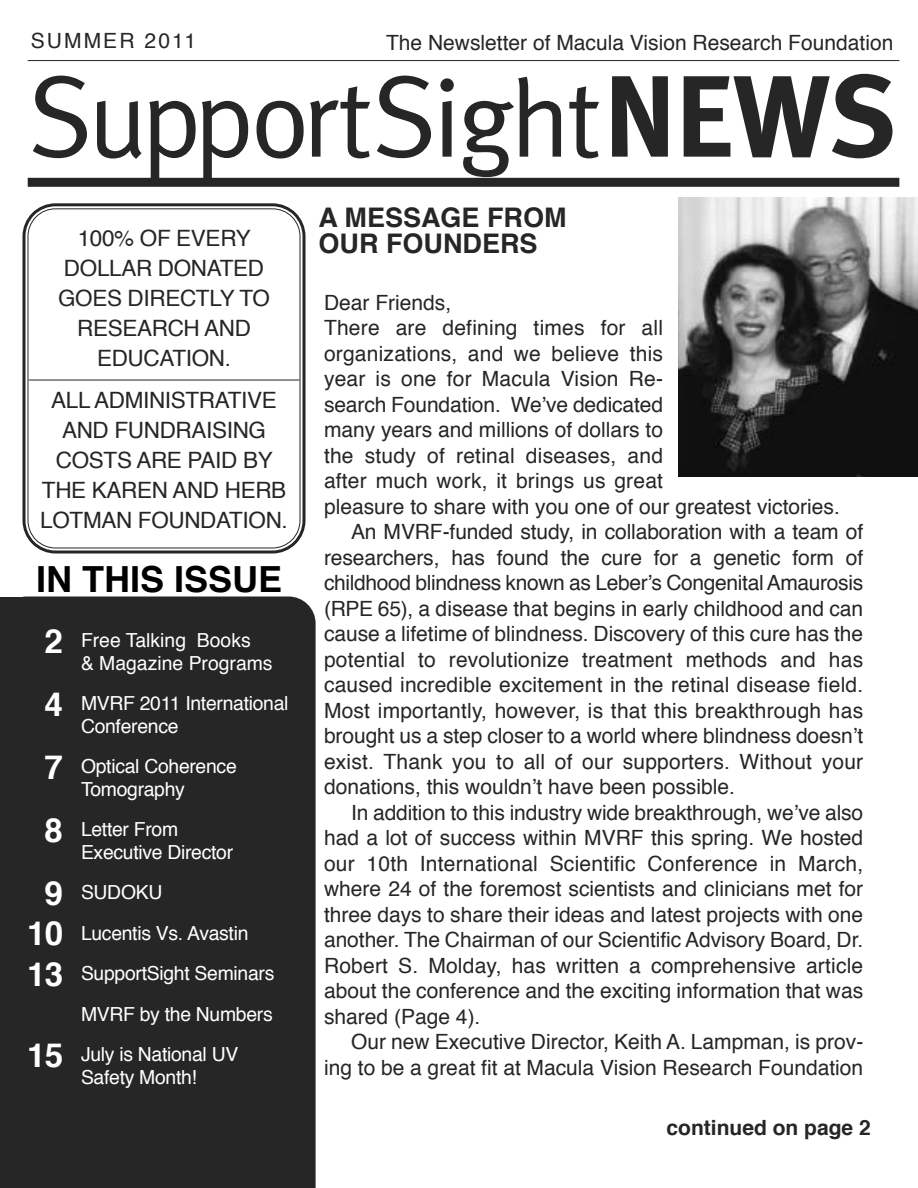
<style>
.page{position:relative;width:918px;height:1188px;background:#fff}
.page>*{position:absolute;margin:0;border:0;box-sizing:border-box;transform-origin:0 0}
.t1{font:109.8px "Meta";letter-spacing:-.04em;color:#272627}
.t2{font:700 36px "Helvetica";color:#000}
.t3{font:700 27px/25.5px "Helvetica";color:#272627}
.t4{font:22.5px/30px "Helvetica";letter-spacing:-.015em;color:#272627;text-align:center}
.t5{font:21px "Helvetica";color:#272627}
.t6{font:700 21px "Helvetica";color:#272627}
.t7{font:21px "Helvetica";letter-spacing:.1em;color:#272627}
.t8{font:19.35px/22.5px "Helvetica";letter-spacing:-.015em;color:#fff}
.s1{font-size:115.65px}
.s2{font-weight:700;font-size:115.65px}
.s3{font-weight:700;font-size:33.15px}
</style>
<div class="page">
<hr style="left:28px;top:60px;width:871px;height:1px;background:#272627">
<div style="left:28px;top:178px;width:871px;height:9px;background:#272627"></div>
<svg style="left:22px;top:203px;width:284px;height:351px"></svg>
<svg style="left:27px;top:208px;width:274px;height:341px"></svg>
<div style="left:0;top:597px;width:316px;height:591px;background:#272627"></div>
<hr style="left:29px;top:380px;width:270px;height:1px;background:#272627">
<img style="left:678px;top:198px;width:240px;height:278px">
<p class="t7" style="left:31px;top:32px;width:167px">summer 2011</p>
<p class="t5" style="left:386px;top:34px;width:509px">the newsletter of macula vision research foundation</p>
<h1 class="t1" style="left:29px;top:55px;width:869px"><span class="s1">S</span>upport<span class="s1">S</span>ight<span class="s2">NEWS</span></h1>
<p class="t4" style="left:58px;top:224px;width:214px">100% of every dollar donated goes directly to research and education.</p>
<p class="t4" style="left:40px;top:386px;width:249px">all administrative and fundraising costs are paid by the Karen and herb lotman foundation.</p>
<h2 class="t2" style="left:36px;top:564px;width:248px">IN THIS ISSUE</h2>
<p class="t8" style="left:81px;top:631px;width:193px;text-indent:-36px"><span class="s3">2</span> free talking books<br>&amp; magazine programs</p>
<p class="t8" style="left:81px;top:694px;width:209px;text-indent:-36px"><span class="s3">4</span> mvrf 2011 international conference</p>
<p class="t8" style="left:81px;top:757px;width:157px;text-indent:-36px"><span class="s3">7</span> optical coherence tomography</p>
<p class="t8" style="left:81px;top:820px;width:154px;text-indent:-36px"><span class="s3">8</span> letter from executive director</p>
<p class="t8" style="left:45px;top:883px;width:119px"><span class="s3">9</span> sudoKu</p>
<p class="t8" style="left:27px;top:923px;width:223px"><span class="s3">10</span> lucentis vs. avastin</p>
<p class="t8" style="left:27px;top:964px;width:249px"><span class="s3">13</span> supportsight seminars</p>
<p class="t8" style="left:81px;top:1004px;width:193px">mvrf by the numbers</p>
<p class="t8" style="left:27px;top:1045px;width:213px"><span class="s3">15</span> July is national uv</p>
<p class="t8" style="left:81px;top:1067px;width:118px">safety month!</p>
<p class="t3" style="left:319px;top:207px;width:250px">A MESSAGE FROM<br>OUR FOUNDERS</p>
<p class="t5" style="left:324px;top:294px;width:129px">dear friends,</p>
<p class="t5" style="left:324px;top:319px;width:341px">there are defining times for all</p>
<p class="t5" style="left:324px;top:345px;width:341px">organizations, and we believe this</p>
<p class="t5" style="left:324px;top:370px;width:341px">year is one for macula vision re-</p>
<p class="t5" style="left:324px;top:396px;width:341px">search foundation. We’ve dedicated</p>
<p class="t5" style="left:324px;top:421px;width:341px">many years and millions of dollars to</p>
<p class="t5" style="left:324px;top:447px;width:341px">the study of retinal diseases, and</p>
<p class="t5" style="left:324px;top:472px;width:341px">after much work, it brings us great</p>
<p class="t5" style="left:324px;top:498px;width:517px">pleasure to share with you one of our greatest victories.</p>
<p class="t5" style="left:351px;top:523px;width:514px">an mvrf-funded study, in collaboration with a team of</p>
<p class="t5" style="left:324px;top:549px;width:541px">researchers, has found the cure for a genetic form of</p>
<p class="t5" style="left:324px;top:574px;width:541px">childhood blindness known as leber’s congenital amaurosis</p>
<p class="t5" style="left:324px;top:600px;width:541px">(rpe 65), a disease that begins in early childhood and can</p>
<p class="t5" style="left:324px;top:625px;width:541px">cause a lifetime of blindness. discovery of this cure has the</p>
<p class="t5" style="left:324px;top:651px;width:541px">potential to revolutionize treatment methods and has</p>
<p class="t5" style="left:324px;top:676px;width:541px">caused incredible excitement in the retinal disease field.</p>
<p class="t5" style="left:324px;top:702px;width:541px">most importantly, however, is that this breakthrough has</p>
<p class="t5" style="left:324px;top:727px;width:541px">brought us a step closer to a world where blindness doesn’t</p>
<p class="t5" style="left:324px;top:753px;width:541px">exist. thank you to all of our supporters. Without your</p>
<p class="t5" style="left:324px;top:778px;width:412px">donations, this wouldn’t have been possible.</p>
<p class="t5" style="left:351px;top:804px;width:514px">in addition to this industry wide breakthrough, we’ve also</p>
<p class="t5" style="left:324px;top:829px;width:541px">had a lot of success within mvrf this spring. We hosted</p>
<p class="t5" style="left:324px;top:855px;width:541px">our 10th international scientific conference in march,</p>
<p class="t5" style="left:324px;top:880px;width:541px">where 24 of the foremost scientists and clinicians met for</p>
<p class="t5" style="left:324px;top:906px;width:541px">three days to share their ideas and latest projects with one</p>
<p class="t5" style="left:324px;top:931px;width:541px">another. the chairman of our scientific advisory board, dr.</p>
<p class="t5" style="left:324px;top:957px;width:541px">robert s. molday, has written a comprehensive article</p>
<p class="t5" style="left:324px;top:982px;width:541px">about the conference and the exciting information that was</p>
<p class="t5" style="left:324px;top:1008px;width:158px">shared (page 4).</p>
<p class="t5" style="left:351px;top:1033px;width:514px">our new executive director, Keith a. lampman, is prov-</p>
<p class="t5" style="left:324px;top:1059px;width:541px">ing to be a great fit at macula vision research foundation</p>
<p class="t6" style="left:667px;top:1119px;width:206px">CONTINUED ON PAGE 2</p>
</div>
